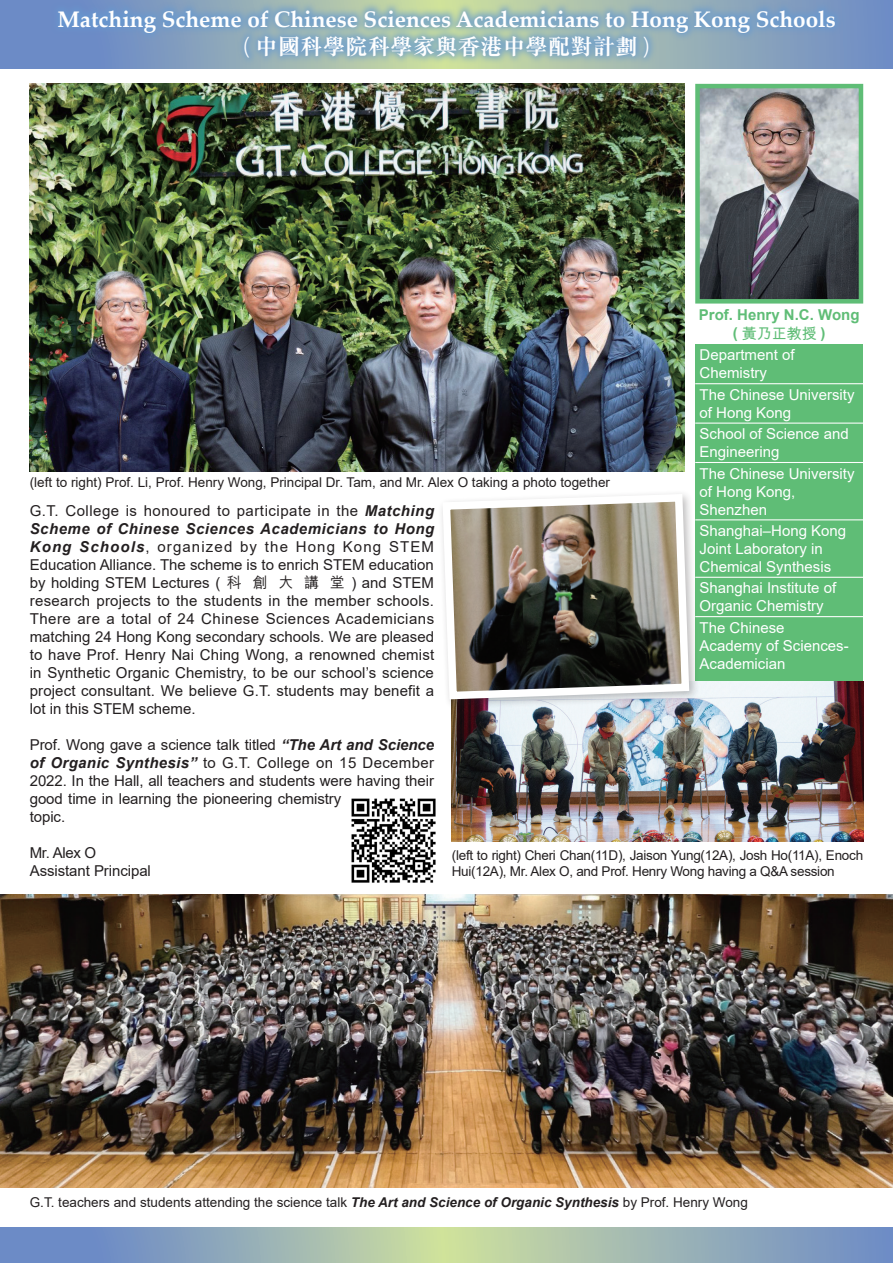
<style>
.page{position:relative;width:893px;height:1263px;background:#fff}
.page>*{position:absolute;margin:0;border:0;box-sizing:border-box;transform-origin:0 0}
.t1{font:700 22.5px "Palatino Linotype";color:#fff}
.t2{font:700 22.5px "M Sung HK";color:#fff}
.t3{font:15px/18px "Arial";letter-spacing:-.005em;color:#231f20;text-align:justify}
.t4{font:15px/18px "Arial";color:#fff}
.t5{font:700 15px/19.6px "Arial";color:#5fbd76;text-align:center}
.t6{font:13.5px "Arial";color:#231f20}
.t7{font:13.5px/16.2px "Arial";letter-spacing:-.02em;color:#231f20}
.s1{font-family:"M Hei HK"}
.s2{font-weight:700;font-style:italic}
.s3{font-family:"M Hei HK";font-weight:500}
</style>
<div class="page">
<div style="left:695px;top:344px;width:168px;height:426px;background:#5fbd76"></div>
<img style="left:0;top:894px;width:893px;height:294px">
<svg style="left:0;top:0;width:893px;height:68px;background:#7d99bf"></svg>
<svg style="left:0;top:1227px;width:892px;height:36px;background:#97b0b5"></svg>
<hr style="left:892px;top:1227px;width:1px;height:36px;background:#6d8cc6">
<div style="left:50px;top:1px;width:793px;height:64px;background:#6599d1;opacity:.75"></div>
<img style="left:351px;top:798px;width:85px;height:85px">
<img style="left:700px;top:89px;width:158px;height:210px">
<div style="left:695px;top:84px;width:168px;height:220px;border:4px solid #5fbd76"></div>
<img style="left:452px;top:682px;width:411px;height:160px">
<img style="left:30px;top:84px;width:654px;height:387px">
<div style="left:438px;top:489px;width:262px;height:221px;background:#231f20;opacity:.3"></div>
<img style="left:439px;top:490px;width:254px;height:213px">
<hr style="left:695px;top:383px;width:168px;height:1px;background:#fff">
<hr style="left:695px;top:423px;width:168px;height:1px;background:#fff">
<hr style="left:695px;top:462px;width:168px;height:1px;background:#fff">
<hr style="left:695px;top:519px;width:168px;height:1px;background:#fff">
<hr style="left:695px;top:577px;width:168px;height:1px;background:#fff">
<hr style="left:695px;top:616px;width:168px;height:1px;background:#fff">
<p class="t1" style="left:57px;top:3px;width:780px">Matching Scheme of Chinese Sciences Academicians to Hong Kong Schools</p>
<p class="t2" style="left:244px;top:31px;width:407px">( 中國科學院科學家與香港中學配對計劃 )</p>
<p class="t5" style="left:699px;top:305px;width:162px">Prof. Henry N.C. Wong ( <span class="s1">黃乃正教授</span> )</p>
<p class="t4" style="left:699px;top:346px;width:97px">Department of<br>Chemistry</p>
<p class="t4" style="left:699px;top:385px;width:157px">The Chinese University of Hong Kong</p>
<p class="t4" style="left:699px;top:425px;width:151px">School of Science and<br>Engineering</p>
<p class="t4" style="left:699px;top:464px;width:157px">The Chinese University of Hong Kong,<br>Shenzhen</p>
<p class="t4" style="left:699px;top:522px;width:148px">Shanghai–Hong Kong<br>Joint Laboratory in<br>Chemical Synthesis</p>
<p class="t4" style="left:699px;top:579px;width:138px">Shanghai Institute of<br>Organic Chemistry</p>
<p class="t4" style="left:699px;top:618px;width:151px">The Chinese<br>Academy of Sciences-<br>Academician</p>
<p class="t6" style="left:30px;top:473px;width:582px">(left to right) Prof. Li, Prof. Henry Wong, Principal Dr. Tam, and Mr. Alex O taking a photo together</p>
<p class="t3" style="left:30px;top:501px;width:406px">G.T. College is honoured to participate in the <span class="s2">Matching Scheme of Chinese Sciences Academicians to Hong Kong Schools</span>, organized by the Hong Kong STEM Education Alliance. The scheme is to enrich STEM education by holding STEM Lectures ( <span class="s3">科 創 大 講 堂</span> ) and STEM research projects to the students in the member schools.<br>There are a total of 24 Chinese Sciences Academicians matching 24 Hong Kong secondary schools. We are pleased to have Prof. Henry Nai Ching Wong, a renowned chemist in Synthetic Organic Chemistry, to be our school’s science project consultant. We believe G.T. students may benefit a lot in this STEM scheme.</p>
<p class="t3" style="left:30px;top:735px;width:406px;text-align:left">Prof. Wong gave a science talk titled <span class="s2">“The Art and Science of Organic Synthesis”</span> to G.T. College on 15 December 2022. In the Hall, all teachers and students were having their good time in learning the pioneering chemistry<br>topic.</p>
<p class="t3" style="left:30px;top:843px;width:68px">Mr. Alex O</p>
<p class="t3" style="left:30px;top:861px;width:123px">Assistant Principal</p>
<p class="t7" style="left:452px;top:847px;width:413px">(left to right) Cheri Chan(11D), Jaison Yung(12A), Josh Ho(11A), Enoch<br>Hui(12A), Mr. Alex O, and Prof. Henry Wong having a Q&amp;A session</p>
<p class="t6" style="left:30px;top:1192px;width:720px">G.T. teachers and students attending the science talk <span class="s2">The Art and Science of Organic Synthesis</span> by Prof. Henry Wong</p>
</div>
